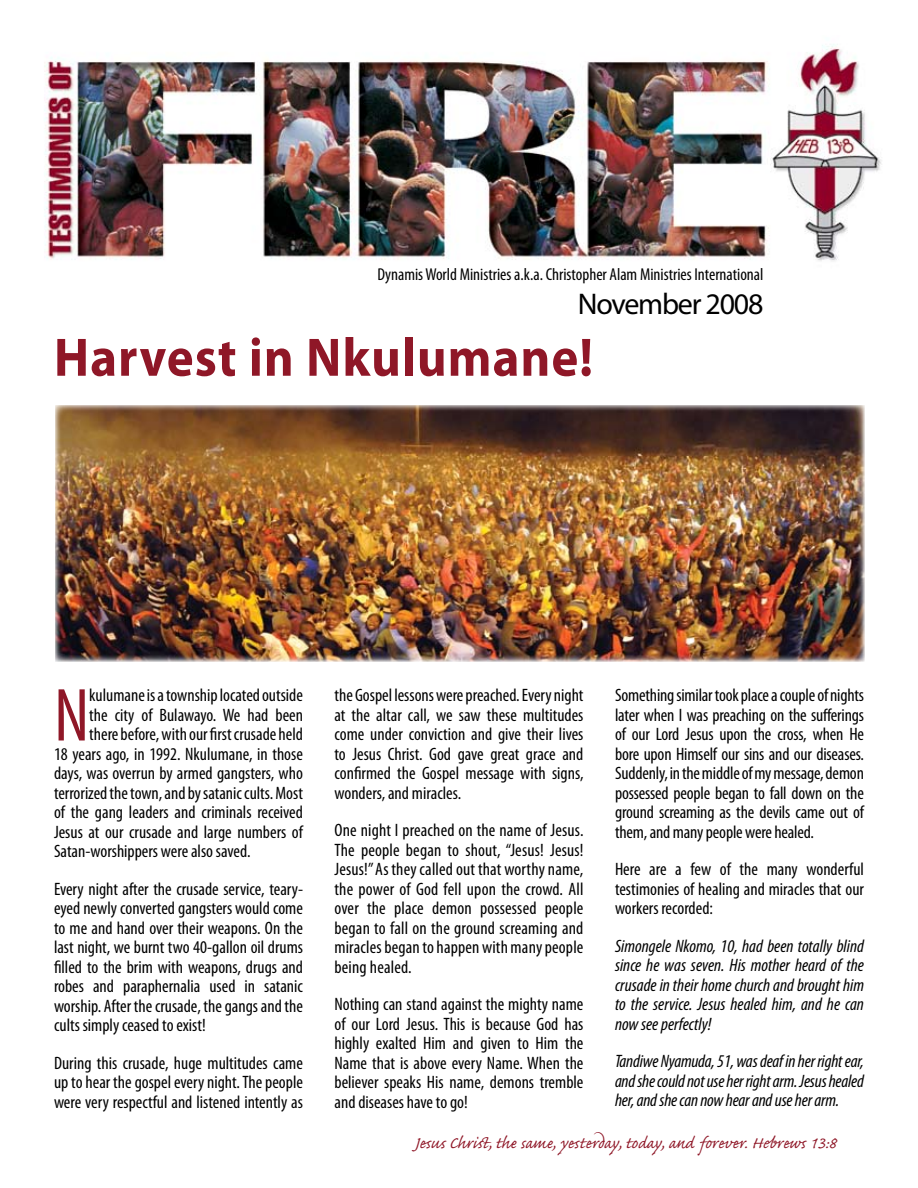
<style>
.page{position:relative;width:918px;height:1188px;background:#fff}
.page>*{position:absolute;margin:0;border:0;box-sizing:border-box;transform-origin:0 0}
.t1{font:condensed 75.9px "Myriad Pro";color:#8f1727}
.t2{font:700 54.6px "Myriad Pro";letter-spacing:.02em;color:#8f1727;scale:.93 1}
.t3{font:30px "Myriad Pro";letter-spacing:-.04em;color:#000}
.t4{font:21px "Caflisch Script Pro";color:#8f1727}
.t5{font:condensed 18px/19.5px "Myriad Pro";color:#000;text-align:justify}
.t6{font:italic condensed 18px/19.5px "Myriad Pro";letter-spacing:-.01em;color:#000;text-align:justify}
.t7{font:condensed 17.25px "Myriad Pro";color:#000}
</style>
<div class="page">
<img style="left:44px;top:44px;width:838px;height:217px">
<img style="left:55px;top:405px;width:810px;height:257px">
<p class="t7" style="left:377px;top:264px;width:388px">Dynamis World Ministries a.k.a. Christopher Alam Ministries International</p>
<h3 class="t3" style="left:578px;top:286px;width:187px">November 2008</h3>
<h2 class="t2" style="left:54px;top:322px;width:581px">Harvest in Nkulumane!</h2>
<h1 class="t1" style="left:54px;top:670px;width:37px">N</h1>
<p class="t5" style="left:89px;top:686px;width:215px">kulumane is a township located outside</p>
<p class="t5" style="left:89px;top:705px;width:215px">the city of Bulawayo. We had been</p>
<p class="t5" style="left:89px;top:725px;width:215px">there before, with our first crusade held</p>
<p class="t5" style="left:54px;top:744px;width:250px">18 years ago, in 1992. Nkulumane, in those</p>
<p class="t5" style="left:54px;top:764px;width:251px">days, was overrun by armed gangsters, who</p>
<p class="t5" style="left:54px;top:783px;width:251px">terrorized the town, and by satanic cults. Most</p>
<p class="t5" style="left:54px;top:803px;width:251px">of the gang leaders and criminals received</p>
<p class="t5" style="left:54px;top:822px;width:250px">Jesus at our crusade and large numbers of</p>
<p class="t5" style="left:54px;top:842px;width:198px">Satan-worshippers were also saved.</p>
<p class="t5" style="left:54px;top:879px;width:251px">Every night after the crusade service, teary&shy;eyed newly converted gangsters would come to me and hand over their weapons. On the last night, we burnt two 40-gallon oil drums filled to the brim with weapons, drugs and robes and paraphernalia used in satanic worship. After the crusade, the gangs and the cults simply ceased to exist!</p>
<p class="t5" style="left:54px;top:1053px;width:250px">During this crusade, huge multitudes came up to hear the gospel every night. The people were very respectful and listened intently as</p>
<p class="t5" style="left:334px;top:686px;width:250px">the Gospel lessons were preached. Every night at the altar call, we saw these multitudes come under conviction and give their lives to Jesus Christ. God gave great grace and confirmed the Gospel message with signs, wonders, and miracles.</p>
<p class="t5" style="left:334px;top:821px;width:251px">One night I preached on the name of Jesus.<br>The people began to shout, “Jesus! Jesus!<br>Jesus!” As they called out that worthy name, the power of God fell upon the crowd. All over the place demon possessed people began to fall on the ground screaming and miracles began to happen with many people being healed.</p>
<p class="t5" style="left:334px;top:995px;width:251px">Nothing can stand against the mighty name of our Lord Jesus. This is because God has highly exalted Him and given to Him the Name that is above every Name. When the believer speaks His name, demons tremble and diseases have to go!</p>
<p class="t5" style="left:615px;top:686px;width:251px">Something similar took place a couple of nights later when I was preaching on the sufferings of our Lord Jesus upon the cross, when He bore upon Himself our sins and our diseases.<br>Suddenly, in the middle of my message, demon possessed people began to fall down on the ground screaming as the devils came out of them, and many people were healed.</p>
<p class="t5" style="left:615px;top:860px;width:251px">Here are a few of the many wonderful testimonies of healing and miracles that our workers recorded:</p>
<p class="t6" style="left:615px;top:936px;width:251px">Simongele Nkomo, 10, had been totally blind since he was seven. His mother heard of the crusade in their home church and brought him to the service. Jesus healed him, and he can now see perfectly!</p>
<p class="t6" style="left:615px;top:1052px;width:250px">Tandiwe Nyamuda, 51, was deaf in her right ear, and she could not use her right arm. Jesus healed her, and she can now hear and use her arm.</p>
<p class="t4" style="left:415px;top:1132px;width:423px">Jesus Christ, the same, yesterday, today, and forever. Hebrews 13:8</p>
</div>
